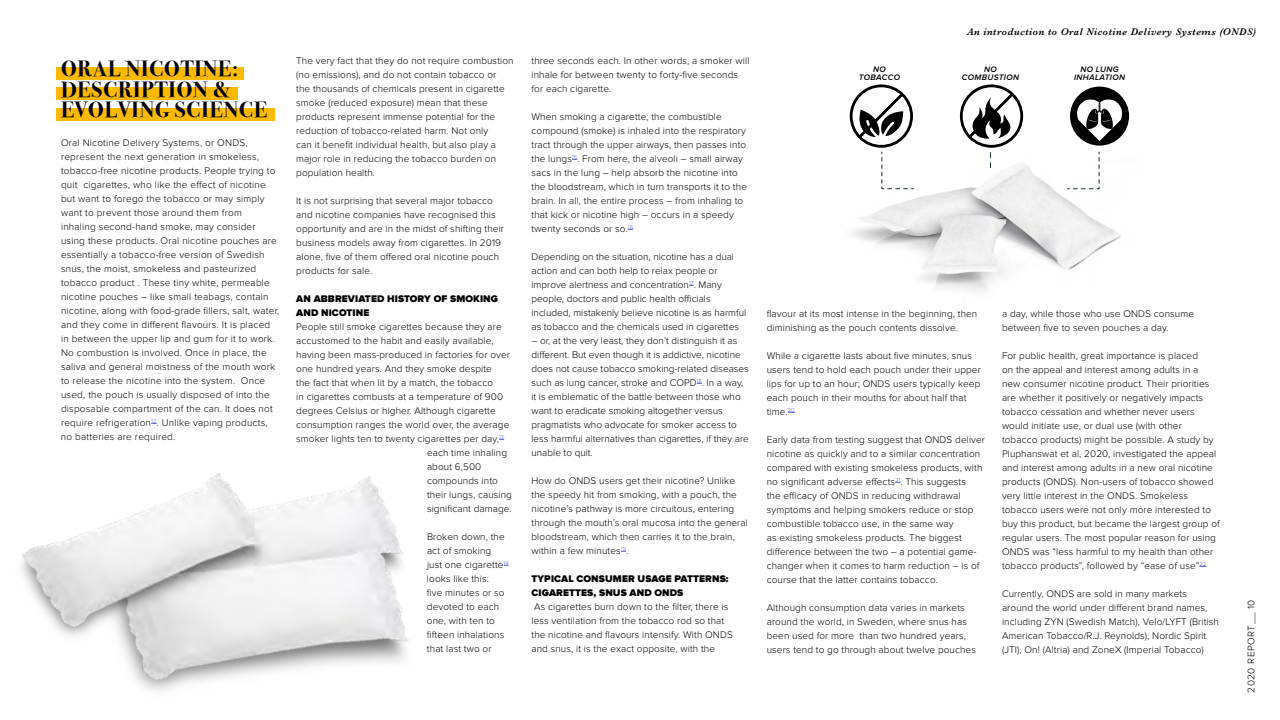
<style>
.page{position:relative;width:1280px;height:720px;background:#fff}
.page>*{position:absolute;margin:0;border:0;box-sizing:border-box;transform-origin:0 0}
.t1{font:700 22px/20.4px "Bodoni Svty Two ITCTT";letter-spacing:.04em;color:#000}
.t2{font:300 10px/14px "Proxima Nova";letter-spacing:.01em;color:#000}
.t3{font:900 10px/14px "Proxima Nova";letter-spacing:.01em;color:#000}
.t4{font:italic 600 10px "Baskerville";letter-spacing:.05em;color:#000}
.t5{font:300 10px "Proxima Nova";letter-spacing:.05em;color:#000}
.t6{font:italic 600 8.3px/8px "Proxima Nova";letter-spacing:.04em;color:#000;text-align:center}
</style>
<div class="page">
<img style="left:849px;top:117px;width:280px;height:174px">
<div style="left:56px;top:67px;width:188px;height:13px;background:#fbba00"></div>
<div style="left:56px;top:88px;width:182px;height:12px;background:#fbba00"></div>
<div style="left:56px;top:108px;width:218px;height:13px;background:#fbba00"></div>
<img style="left:21px;top:473px;width:388px;height:219px">
<div style="left:1070px;top:87px;width:59px;height:59px;background:#000;border-radius:50%"></div>
<svg style="left:1073px;top:98px;width:53px;height:43px"></svg>
<div style="left:960px;top:84px;width:63px;height:64px;border:3px solid #000;border-radius:50%"></div>
<svg style="left:966px;top:90px;width:50px;height:51px"></svg>
<div style="left:850px;top:84px;width:63px;height:64px;border:3px solid #000;border-radius:50%"></div>
<svg style="left:856px;top:90px;width:50px;height:51px"></svg>
<svg style="left:1066px;top:151px;width:34px;height:39px"></svg>
<svg style="left:881px;top:151px;width:33px;height:39px"></svg>
<svg style="left:990px;top:152px;width:1px;height:16px"></svg>
<p class="t2" style="left:296px;top:54px;width:219px">The very fact that they do not require combustion (no emissions), and do not contain tobacco or<br>the thousands of chemicals present in cigarette smoke (reduced exposure) mean that these products represent immense potential for the reduction of tobacco-related harm. Not only<br>can it benefit individual health, but also play a major role in reducing the tobacco burden on population health.</p>
<p class="t2" style="left:296px;top:194px;width:209px">It is not surprising that several major tobacco and nicotine companies have recognised this opportunity and are in the midst of shifting their business models away from cigarettes. In 2019 alone, five of them offered oral nicotine pouch products for sale.</p>
<p class="t3" style="left:296px;top:292px;width:203px">AN ABBREVIATED HISTORY OF SMOKING<br>AND NICOTINE</p>
<p class="t2" style="left:296px;top:320px;width:207px">People still smoke cigarettes because they are</p>
<p class="t2" style="left:296px;top:334px;width:199px">accustomed to the habit and easily available,</p>
<p class="t2" style="left:296px;top:348px;width:215px">having been mass-produced in factories for over</p>
<p class="t2" style="left:296px;top:362px;width:197px">one hundred years. And they smoke despite</p>
<p class="t2" style="left:296px;top:376px;width:198px">the fact that when lit by a match, the tobacco</p>
<p class="t2" style="left:296px;top:390px;width:208px">in cigarettes combusts at a temperature of 900</p>
<p class="t2" style="left:296px;top:404px;width:201px">degrees Celsius or higher. Although cigarette</p>
<p class="t2" style="left:296px;top:418px;width:215px">consumption ranges the world over, the average</p>
<p class="t2" style="left:296px;top:432px;width:209px">smoker lights ten to twenty cigarettes per day,<sup>13</sup></p>
<p class="t2" style="left:427px;top:446px;width:82px">each time inhaling</p>
<p class="t2" style="left:427px;top:460px;width:56px">about 6,500</p>
<p class="t2" style="left:427px;top:474px;width:72px">compounds into</p>
<p class="t2" style="left:427px;top:488px;width:87px">their lungs, causing</p>
<p class="t2" style="left:427px;top:502px;width:86px">significant damage.</p>
<p class="t2" style="left:427px;top:530px;width:83px">Broken down, the act of smoking just one cigarette<sup>14 </sup>looks like this:<br>five minutes or so devoted to each one, with ten to fifteen inhalations that last two or</p>
<h1 class="t1" style="left:61px;top:57px;width:208px">ORAL NICOTINE:<br>DESCRIPTION &amp;<br>EVOLVING SCIENCE</h1>
<p class="t2" style="left:532px;top:54px;width:219px">three seconds each. In other words, a smoker will inhale for between twenty to forty-five seconds for each cigarette.</p>
<p class="t2" style="left:532px;top:110px;width:217px">When smoking a cigarette, the combustible compound (smoke) is inhaled into the respiratory tract through the upper airways, then passes into the lungs<sup>15</sup>. From here, the alveoli – small airway sacs in the lung – help absorb the nicotine into the bloodstream, which in turn transports it to the brain. In all, the entire process – from inhaling to that kick or nicotine high – occurs in a speedy twenty seconds or so.<sup>16</sup></p>
<p class="t2" style="left:531px;top:250px;width:216px">Depending on the situation, nicotine has a dual action and can both help to relax people or improve alertness and concentration<sup>17</sup>. Many people, doctors and public health officials included, mistakenly believe nicotine is as harmful as tobacco and the chemicals used in cigarettes</p>
<p class="t2" style="left:531px;top:334px;width:219px">– or, at the very least, they don’t distinguish it as different. But even though it is addictive, nicotine does not cause tobacco smoking-related diseases such as lung cancer, stroke and COPD<sup>18</sup>. In a way, it is emblematic of the battle between those who want to eradicate smoking altogether versus pragmatists who advocate for smoker access to less harmful alternatives than cigarettes, if they are unable to quit.</p>
<p class="t2" style="left:532px;top:474px;width:218px">How do ONDS users get their nicotine? Unlike the speedy hit from smoking, with a pouch, the nicotine’s pathway is more circuitous, entering through the mouth’s oral mucosa into the general bloodstream, which then carries it to the brain, within a few minutes<sup>19</sup>.</p>
<p class="t3" style="left:531px;top:572px;width:199px">TYPICAL CONSUMER USAGE PATTERNS:<br>CIGARETTES, SNUS AND ONDS</p>
<p class="t2" style="left:531px;top:600px;width:203px">As cigarettes burn down to the filter, there is less ventilation from the tobacco rod so that the nicotine and flavours intensify. With ONDS and snus, it is the exact opposite, with the</p>
<p class="t2" style="left:61px;top:136px;width:220px">Oral Nicotine Delivery Systems, or ONDS, represent the next generation in smokeless, tobacco-free nicotine products. People trying to quit cigarettes, who like the effect of nicotine but want to forego the tobacco or may simply want to prevent those around them from<br>inhaling second-hand smoke, may consider using these products. Oral nicotine pouches are essentially a tobacco-free version of Swedish snus, the moist, smokeless and pasteurized tobacco product . These tiny white, permeable nicotine pouches – like small teabags, contain nicotine, along with food-grade fillers, salt, water, and they come in different flavours. It is placed in between the upper lip and gum for it to work.<br>No combustion is involved. Once in place, the saliva and general moistness of the mouth work to release the nicotine into the system. Once used, the pouch is usually disposed of into the disposable compartment of the can. It does not require refrigeration<sup>12</sup>. Unlike vaping products, no batteries are required.</p>
<p class="t4" style="left:967px;top:25px;width:290px">An introduction to Oral Nicotine Delivery Systems (ONDS)</p>
<p class="t6" style="left:859px;top:65px;width:43px">NO<br>TOBACCO</p>
<p class="t6" style="left:962px;top:65px;width:59px">NO<br>COMBUSTION</p>
<p class="t6" style="left:1074px;top:65px;width:52px">NO LUNG<br>INHALATION</p>
<p class="t2" style="left:767px;top:307px;width:212px">flavour at its most intense in the beginning, then diminishing as the pouch contents dissolve.</p>
<p class="t2" style="left:767px;top:349px;width:216px">While a cigarette lasts about five minutes, snus users tend to hold each pouch under their upper lips for up to an hour; ONDS users typically keep each pouch in their mouths for about half that time.<sup>20</sup></p>
<p class="t2" style="left:767px;top:433px;width:220px">Early data from testing suggest that ONDS deliver nicotine as quickly and to a similar concentration compared with existing smokeless products, with no significant adverse effects<sup>21</sup>. This suggests<br>the efficacy of ONDS in reducing withdrawal symptoms and helping smokers reduce or stop combustible tobacco use, in the same way<br>as existing smokeless products. The biggest difference between the two – a potential game&shy;changer when it comes to harm reduction – is of course that the latter contains tobacco.</p>
<p class="t2" style="left:767px;top:601px;width:211px">Although consumption data varies in markets around the world, in Sweden, where snus has been used for more than two hundred years, users tend to go through about twelve pouches</p>
<p class="t2" style="left:1002px;top:307px;width:194px">a day, while those who use ONDS consume between five to seven pouches a day.</p>
<p class="t2" style="left:1002px;top:349px;width:219px">For public health, great importance is placed<br>on the appeal and interest among adults in a<br>new consumer nicotine product. Their priorities are whether it positively or negatively impacts tobacco cessation and whether never users would initiate use, or dual use (with other tobacco products) might be possible. A study by Pluphanswat et al, 2020, investigated the appeal and interest among adults in a new oral nicotine products (ONDS). Non-users of tobacco showed very little interest in the ONDS. Smokeless tobacco users were not only more interested to buy this product, but became the largest group of regular users. The most popular reason for using ONDS was “less harmful to my health than other tobacco products”, followed by “ease of use”<sup>22</sup></p>
<p class="t2" style="left:1002px;top:587px;width:218px">Currently, ONDS are sold in many markets around the world under different brand names, including ZYN (Swedish Match), Velo/LYFT (British American Tobacco/R.J. Reynolds), Nordic Spirit (JTI), On! (Altria) and ZoneX (Imperial Tobacco)</p>
<p class="t5" style="left:1246px;top:693px;width:95px;rotate:-90deg">2020 REPORT__ 10</p>
</div>
